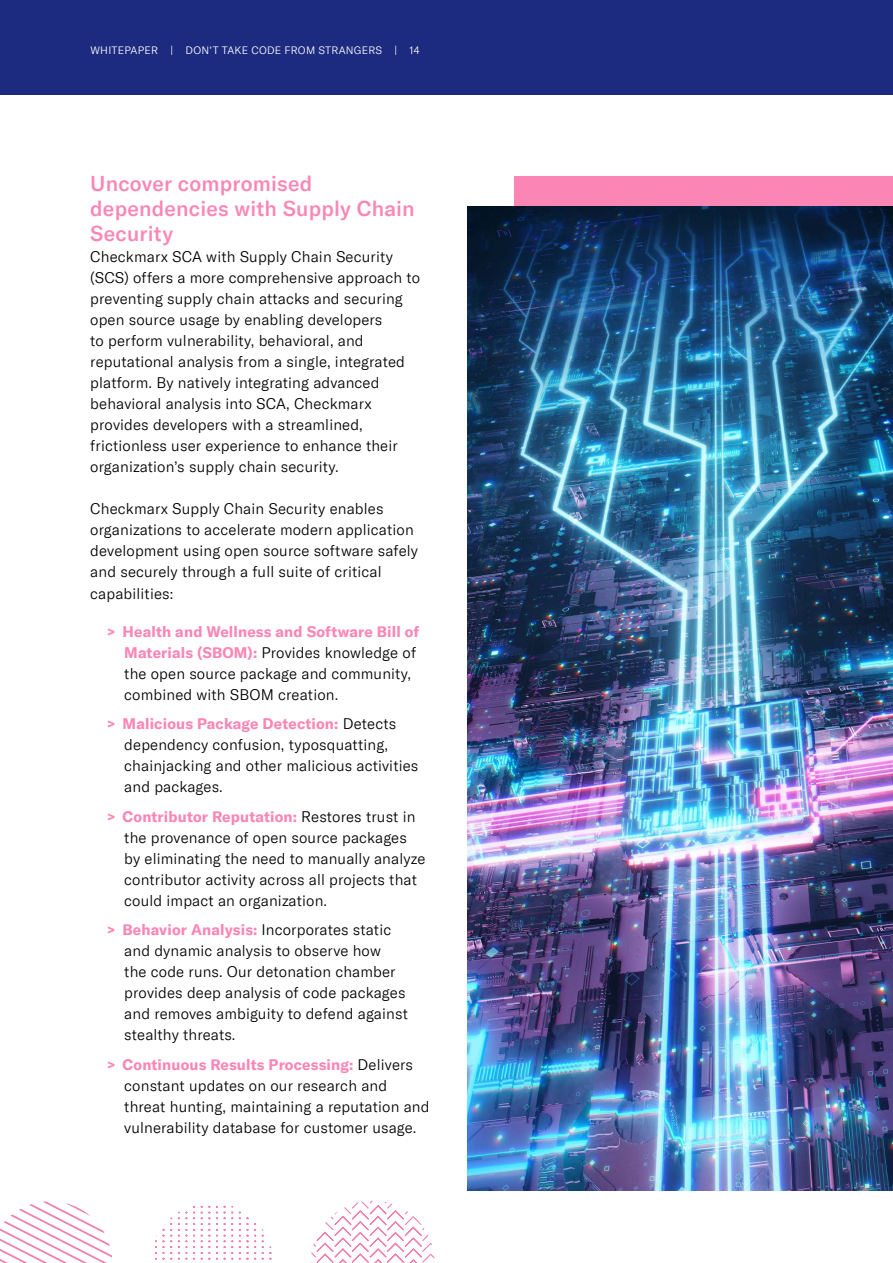
<style>
.page{position:relative;width:893px;height:1263px;background:#fff}
.page>*{position:absolute;margin:0;border:0;box-sizing:border-box;transform-origin:0 0}
.t1{font:500 21px/25.2px "GT America LCG";letter-spacing:.01em;color:#fb86b6}
.t2{font:300 15px/21px "GT America LCG";letter-spacing:.01em;color:#000}
.t3{font:300 10.5px "GT America LCG";letter-spacing:.025em;color:#fff}
.s1{font-family:"GT America LCG Bl";font-weight:400;font-size:13.5px;color:#fb86b6}
.s2{font-weight:700;color:#fb86b6}
</style>
<div class="page">
<div style="left:0;top:0;width:893px;height:95px;background:#1c2b80"></div>
<div style="left:514px;top:177px;width:379px;height:988px;background:#fb86b6"></div>
<img style="left:468px;top:206px;width:425px;height:985px">
<svg style="left:0;top:1201px;width:434px;height:62px"></svg>
<p class="t3" style="left:90px;top:45px;width:331px">WHITEPAPER | DON’T TAKE CODE FROM STRANGERS | 14</p>
<h1 class="t1" style="left:90px;top:171px;width:326px">Uncover compromised dependencies with Supply Chain<br>Security</h1>
<p class="t2" style="left:90px;top:247px;width:331px">Checkmarx SCA with Supply Chain Security (SCS) offers a more comprehensive approach to preventing supply chain attacks and securing open source usage by enabling developers<br>to perform vulnerability, behavioral, and reputational analysis from a single, integrated platform. By natively integrating advanced behavioral analysis into SCA, Checkmarx provides developers with a streamlined, frictionless user experience to enhance their organization’s supply chain security.</p>
<p class="t2" style="left:90px;top:499px;width:329px">Checkmarx Supply Chain Security enables organizations to accelerate modern application development using open source software safely and securely through a full suite of critical capabilities:</p>
<p class="t2" style="left:124px;top:621px;width:297px;text-indent:-17px"><span class="s1">Љ</span> <span class="s2">Health and Wellness and Software Bill of Materials (SBOM):</span> Provides knowledge of the open source package and community, combined with SBOM creation.</p>
<p class="t2" style="left:124px;top:713px;width:296px;text-indent:-17px"><span class="s1">Љ</span> <span class="s2">Malicious Package Detection:</span> Detects dependency confusion, typosquatting, chainjacking and other malicious activities and packages.</p>
<p class="t2" style="left:124px;top:806px;width:303px;text-indent:-17px"><span class="s1">Љ</span> <span class="s2">Contributor Reputation:</span> Restores trust in the provenance of open source packages by eliminating the need to manually analyze contributor activity across all projects that could impact an organization.</p>
<p class="t2" style="left:124px;top:919px;width:285px;text-indent:-17px"><span class="s1">Љ</span> <span class="s2">Behavior Analysis:</span> Incorporates static and dynamic analysis to observe how<br>the code runs. Our detonation chamber provides deep analysis of code packages and removes ambiguity to defend against stealthy threats.</p>
<p class="t2" style="left:124px;top:1054px;width:307px;text-indent:-17px"><span class="s1">Љ</span> <span class="s2">Continuous Results Processing:</span> Delivers constant updates on our research and threat hunting, maintaining a reputation and vulnerability database for customer usage.</p>
</div>
